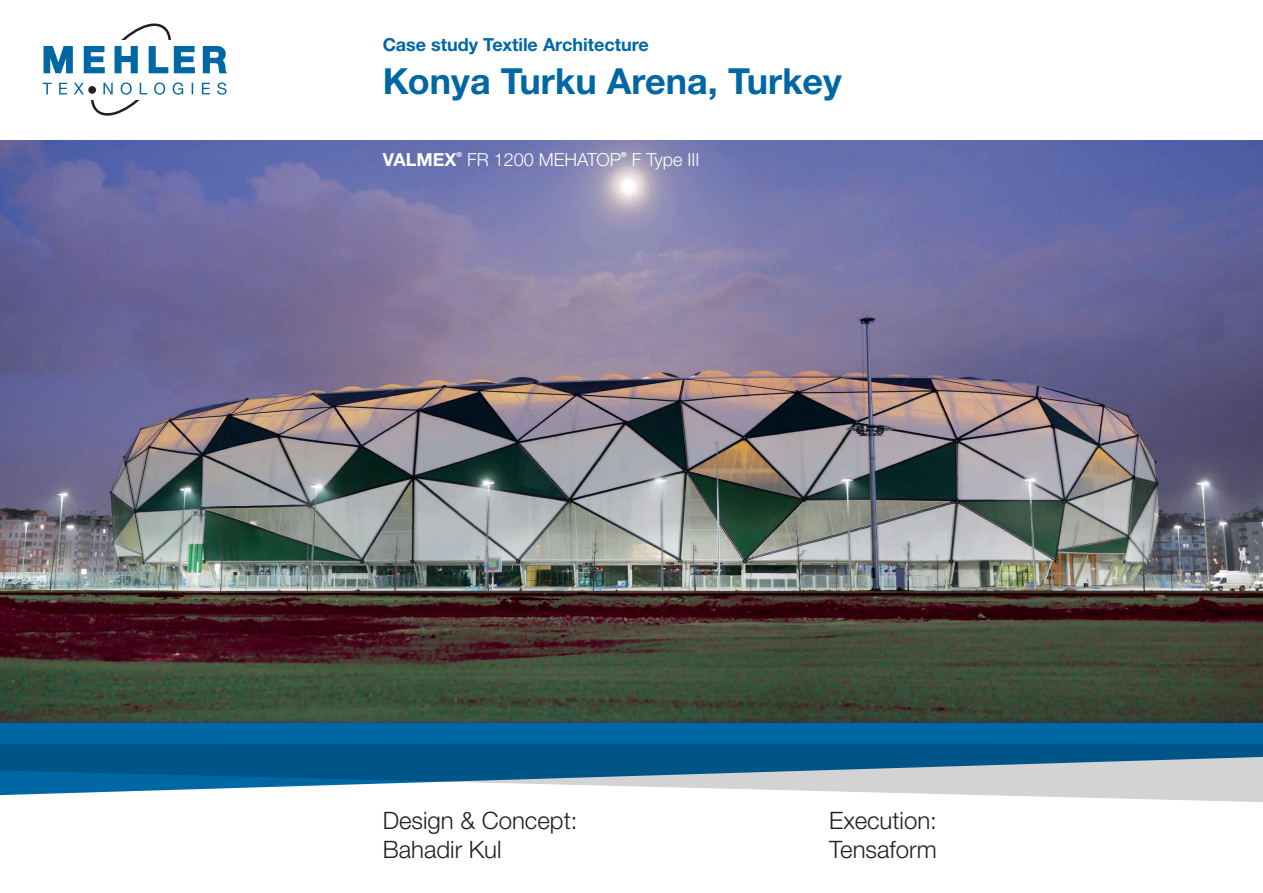
<style>
.page{position:relative;width:1263px;height:893px;background:#fff}
.page>*{position:absolute;margin:0;border:0;box-sizing:border-box;transform-origin:0 0}
.t1{font:700 36px "Helvetica Neue LTW1 G";color:#0067a5}
.t2{font:300 24px/28.8px "Helvetica Neue LTW1 G";color:#231f20}
.t3{font:700 24px "Helvetica Neue LTW1 G";color:#fff}
.t4{font:700 18px "Helvetica Neue LTW1 G";color:#0067a5}
.t5{font:300 18px "Helvetica Neue LTW1 G";color:#fff}
.t6{font:700 18px "Helvetica Neue LTW1 G";color:#fff}
.t7{font:700 7.05px "Helvetica Neue LTW1 G";color:#fff}
</style>
<div class="page">
<div style="left:0;top:723px;width:1263px;height:21px;background:#0067a5"></div>
<svg style="left:0;top:744px;width:1263px;height:58px"></svg>
<img style="left:0;top:140px;width:1263px;height:583px">
<svg style="left:91px;top:101px;width:48px;height:15px"></svg>
<svg style="left:43px;top:82px;width:183px;height:13px"></svg>
<svg style="left:43px;top:23px;width:184px;height:51px"></svg>
<p class="t4" style="left:383px;top:34px;width:268px">Case study Textile Architecture</p>
<h1 class="t1" style="left:383px;top:59px;width:460px">Konya Turku Arena, Turkey</h1>
<p class="t3" style="left:617px;top:141px;width:100px">VALMEX</p>
<p class="t6" style="left:383px;top:148px;width:75px">VALMEX</p>
<p class="t7" style="left:456px;top:151px;width:7px">®</p>
<p class="t5" style="left:467px;top:149px;width:156px">FR 1200 MEHATOP</p>
<p class="t7" style="left:621px;top:151px;width:7px">®</p>
<p class="t5" style="left:632px;top:149px;width:69px">F Type III</p>
<p class="t2" style="left:383px;top:806px;width:196px">Design &amp; Concept:<br>Bahadir Kul</p>
<p class="t2" style="left:829px;top:806px;width:109px">Execution:<br>Tensaform</p>
</div>
